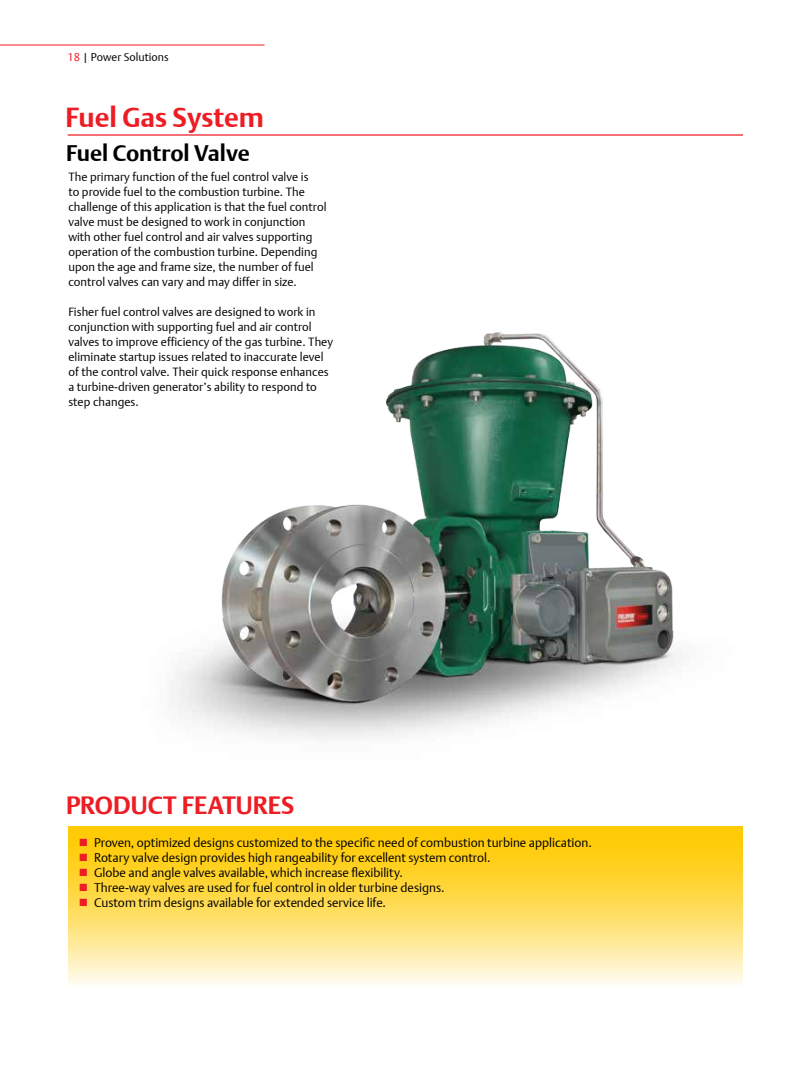
<style>
.page{position:relative;width:810px;height:1080px;background:#fff}
.page>*{position:absolute;margin:0;border:0;box-sizing:border-box;transform-origin:0 0}
.t1{font:700 27.5px "DTL Argo T";color:#ed1d24}
.t2{font:700 25px "DTL Argo T";color:#ed1d24}
.t3{font:700 22.5px "DTL Argo T";color:#000}
.t4{font:300 12.5px "DTL Argo T";color:#000}
.t5{font:300 11.88px/15px "DTL Argo T";color:#000}
.t6{font:300 11.25px "DTL Argo T";color:#000}
.s1{color:#ed1d24}
</style>
<div class="page">
<hr style="left:0;top:45px;width:265px;height:1px;background:#ed1d24">
<img style="left:171px;top:332px;width:511px;height:407px">
<svg style="left:68px;top:826px;width:674px;height:158px;background:#ffdd61"></svg>
<hr style="left:68px;top:134px;width:675px;height:2px;background:#ed1d24">
<p class="t6" style="left:68px;top:50px;width:103px"><span class="s1">18</span> | Power Solutions</p>
<h1 class="t1" style="left:66px;top:101px;width:200px">Fuel Gas System</h1>
<h3 class="t3" style="left:66px;top:140px;width:185px">Fuel Control Valve</h3>
<p class="t5" style="left:68px;top:169px;width:260px">The primary function of the fuel control valve is<br>to provide fuel to the combustion turbine. The challenge of this application is that the fuel control valve must be designed to work in conjunction with other fuel control and air valves supporting operation of the combustion turbine. Depending upon the age and frame size, the number of fuel control valves can vary and may differ in size.</p>
<p class="t5" style="left:68px;top:304px;width:266px">Fisher fuel control valves are designed to work in conjunction with supporting fuel and air control valves to improve efficiency of the gas turbine. They eliminate startup issues related to inaccurate level of the control valve. Their quick response enhances a turbine-driven generator’s ability to respond to step changes.</p>
<h2 class="t2" style="left:66px;top:791px;width:230px">PRODUCT FEATURES</h2>
<p class="t4" style="left:79px;top:836px;width:515px"><span class="s1">■</span> Proven, optimized designs customized to the specific need of combustion turbine application.</p>
<p class="t4" style="left:79px;top:851px;width:413px"><span class="s1">■</span> Rotary valve design provides high rangeability for excellent system control.</p>
<p class="t4" style="left:79px;top:866px;width:326px"><span class="s1">■</span> Globe and angle valves available, which increase flexibility.</p>
<p class="t4" style="left:79px;top:881px;width:367px"><span class="s1">■</span> Three-way valves are used for fuel control in older turbine designs.</p>
<p class="t4" style="left:79px;top:896px;width:309px"><span class="s1">■</span> Custom trim designs available for extended service life.</p>
</div>
